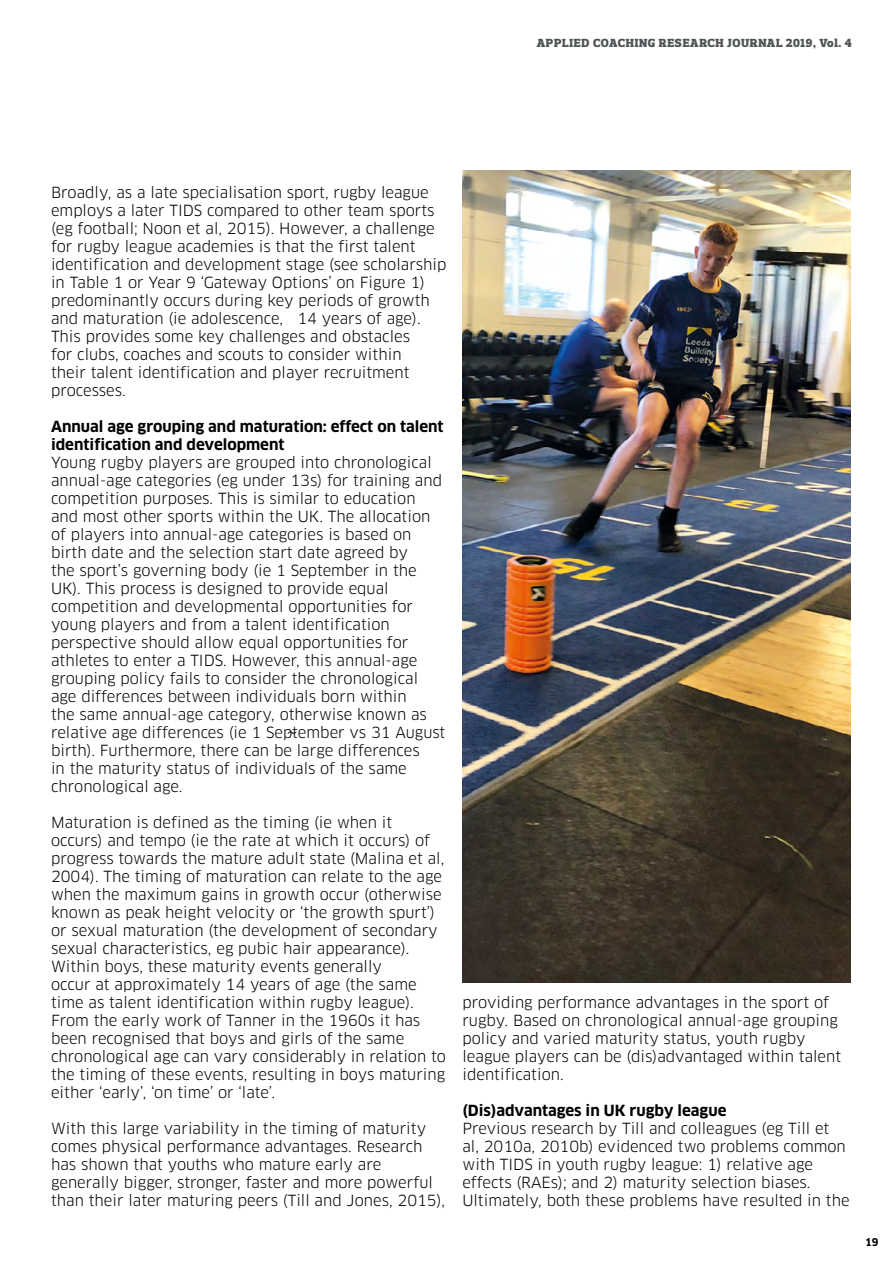
<style>
.page{position:relative;width:893px;height:1263px;background:#fff}
.page>*{position:absolute;margin:0;border:0;box-sizing:border-box;transform-origin:0 0}
.t1{font:italic 18px "Minion Pro";color:#000}
.t2{font:15px/18px "Clan Pro";color:#000}
.t3{font:700 15px/18px "Clan Pro";color:#000}
.t4{font:900 12px "Prelo Slab";letter-spacing:.06em;color:#505456}
.t5{font:700 10.5px "Clan Pro";color:#000}
</style>
<div class="page">
<img style="left:462px;top:170px;width:388px;height:812px">
<p class="t4" style="left:537px;top:35px;width:316px">APPLIED COACHING RESEARCH JOURNAL 2019, Vol. 4</p>
<p class="t2" style="left:51px;top:183px;width:397px">Broadly, as a late specialisation sport, rugby league employs a later TIDS compared to other team sports (eg football; Noon et al, 2015). However, a challenge for rugby league academies is that the first talent identification and development stage (see scholarship in Table 1 or Year 9 ‘Gateway Options’ on Figure 1) predominantly occurs during key periods of growth and maturation (ie adolescence, 14 years of age).<br>This provides some key challenges and obstacles<br>for clubs, coaches and scouts to consider within<br>their talent identification and player recruitment processes.</p>
<p class="t3" style="left:51px;top:418px;width:394px">Annual age grouping and maturation: effect on talent identification and development</p>
<p class="t2" style="left:51px;top:453px;width:396px">Young rugby players are grouped into chronological annual-age categories (eg under 13s) for training and competition purposes. This is similar to education and most other sports within the UK. The allocation of players into annual-age categories is based on birth date and the selection start date agreed by<br>the sport’s governing body (ie 1 September in the UK). This process is designed to provide equal competition and developmental opportunities for young players and from a talent identification perspective should allow equal opportunities for athletes to enter a TIDS. However, this annual-age grouping policy fails to consider the chronological age differences between individuals born within<br>the same annual-age category, otherwise known as relative age differences (ie 1 September vs 31 August birth). Furthermore, there can be large differences<br>in the maturity status of individuals of the same chronological age.</p>
<p class="t2" style="left:51px;top:813px;width:396px">Maturation is defined as the timing (ie when it occurs) and tempo (ie the rate at which it occurs) of progress towards the mature adult state (Malina et al, 2004). The timing of maturation can relate to the age when the maximum gains in growth occur (otherwise known as peak height velocity or ‘the growth spurt’) or sexual maturation (the development of secondary sexual characteristics, eg pubic hair appearance).<br>Within boys, these maturity events generally<br>occur at approximately 14 years of age (the same time as talent identification within rugby league).<br>From the early work of Tanner in the 1960s it has been recognised that boys and girls of the same chronological age can vary considerably in relation to the timing of these events, resulting in boys maturing either ‘early’, ‘on time’ or ‘late’.</p>
<p class="t2" style="left:51px;top:1119px;width:396px">With this large variability in the timing of maturity comes physical performance advantages. Research has shown that youths who mature early are generally bigger, stronger, faster and more powerful than their later maturing peers (Till and Jones, 2015),</p>
<p class="t1" style="left:286px;top:719px;width:16px">~</p>
<p class="t2" style="left:462px;top:993px;width:380px">providing performance advantages in the sport of rugby. Based on chronological annual-age grouping policy and varied maturity status, youth rugby league players can be (dis)advantaged within talent identification.</p>
<p class="t3" style="left:462px;top:1102px;width:266px">(Dis)advantages in UK rugby league</p>
<p class="t2" style="left:462px;top:1119px;width:389px">Previous research by Till and colleagues (eg Till et al, 2010a, 2010b) evidenced two problems common with TIDS in youth rugby league: 1) relative age effects (RAEs); and 2) maturity selection biases.<br>Ultimately, both these problems have resulted in the</p>
<p class="t5" style="left:865px;top:1236px;width:15px">19</p>
</div>
